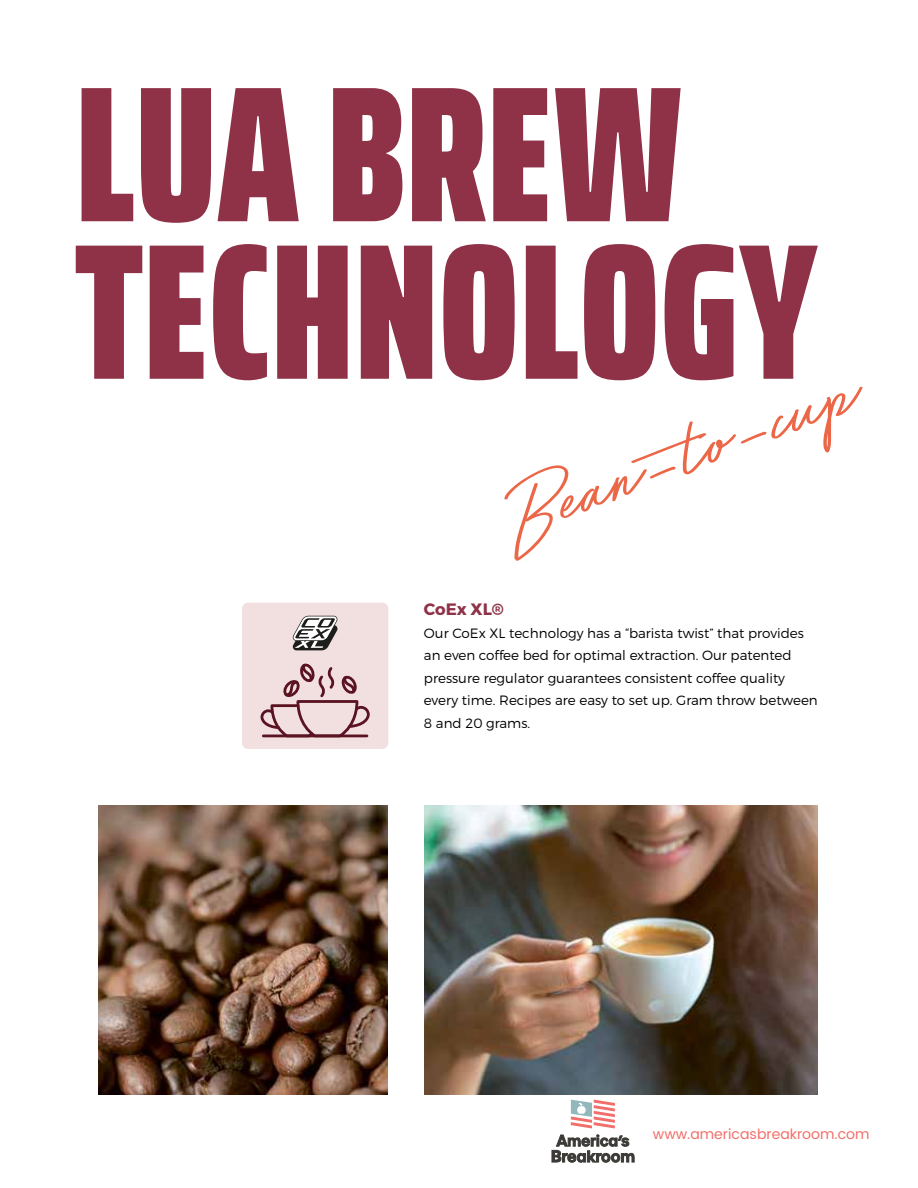
<style>
.page{position:relative;width:918px;height:1188px;background:#fff}
.page>*{position:absolute;margin:0;border:0;box-sizing:border-box;transform-origin:0 0}
.t1{font:900 extra-condensed 193.5px/157.5px "Saira";color:#8f3248}
.t2{font:105px "Bayshore";color:#ec6747}
.t3{font:700 16.5px "Montserrat";color:#8f3248}
.t4{font:14.1px "Poppins";color:#f26e6a}
.t5{font:300 13.5px/22.5px "Montserrat";color:#000}
</style>
<div class="page">
<div style="left:242px;top:603px;width:146px;height:146px;background:#f2dfe0;border-radius:6px"></div>
<svg style="left:260px;top:663px;width:110px;height:75px"></svg>
<hr style="left:263px;top:735px;width:104px;height:2px;background:#5a1421">
<svg style="left:292px;top:616px;width:46px;height:34px"></svg>
<img style="left:424px;top:805px;width:393px;height:289px">
<img style="left:99px;top:806px;width:288px;height:289px">
<svg style="left:571px;top:1100px;width:44px;height:28px"></svg>
<svg style="left:552px;top:1135px;width:82px;height:27px"></svg>
<h1 class="t1" style="left:75px;top:74px;width:744px">LUA BREW<br>TECHNOLOGY</h1>
<h2 class="t2" style="left:473px;top:450px;width:384px;rotate:-21deg">Bean-to-cup</h2>
<p class="t3" style="left:424px;top:599px;width:81px">CoEx XL®</p>
<p class="t5" style="left:424px;top:621px;width:395px">Our CoEx XL technology has a “barista twist” that provides an even coffee bed for optimal extraction. Our patented pressure regulator guarantees consistent coffee quality every time. Recipes are easy to set up. Gram throw between 8 and 20 grams.</p>
<p class="t4" style="left:653px;top:1124px;width:218px">www.americasbreakroom.com</p>
</div>
